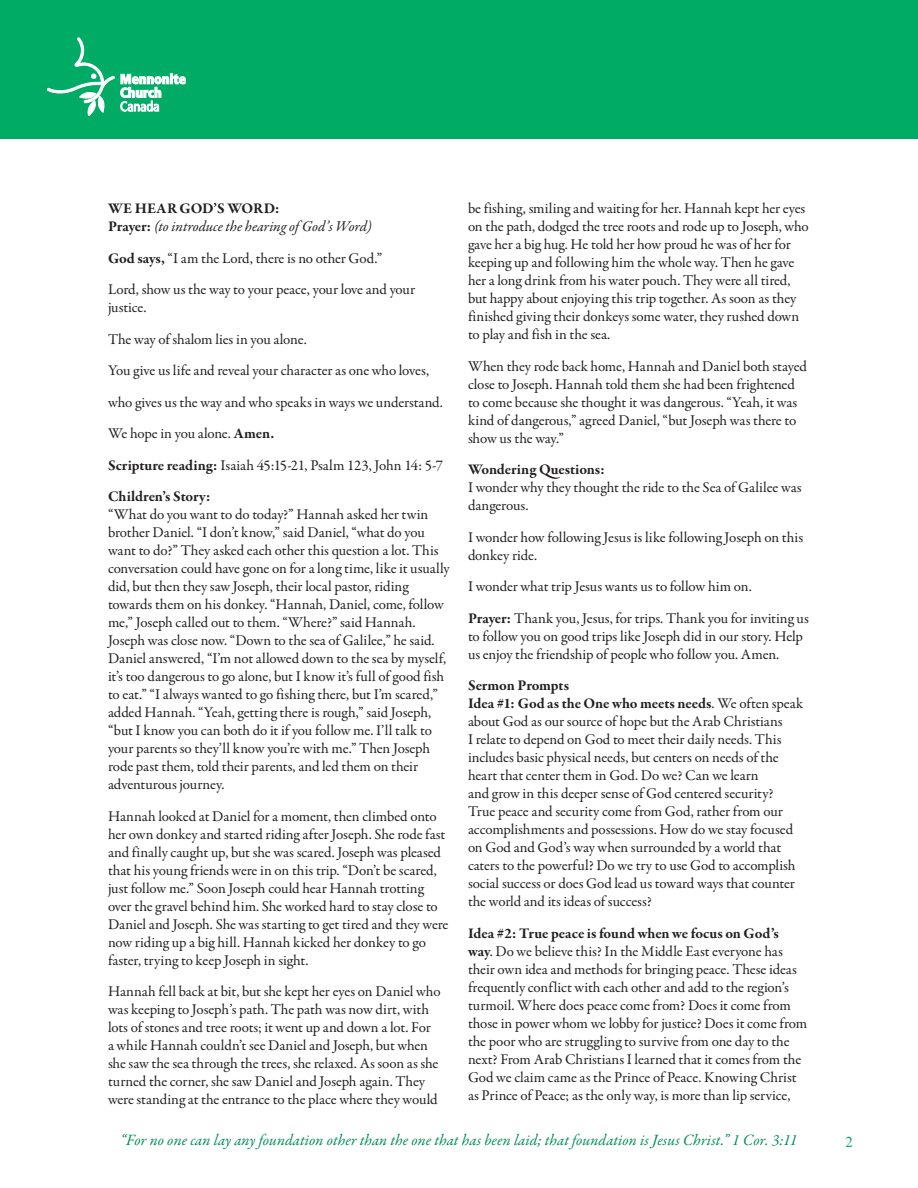
<style>
.page{position:relative;width:918px;height:1188px;background:#fff}
.page>*{position:absolute;margin:0;border:0;box-sizing:border-box;transform-origin:0 0}
.t1{font:italic 15.9px "Garamond Premr Pro";color:#009055}
.t2{font:15px/18px "Garamond Premr Pro";letter-spacing:-.01em;color:#231f20}
.t3{font:italic 15px/18px "Garamond Premr Pro";letter-spacing:-.01em;color:#231f20}
.t4{font:700 15px "Garamond Premr Pro";letter-spacing:-.005em;color:#231f20}
.t5{font:15px "Times New Roman";color:#00ab66}
.s1{font-weight:700;font-style:normal}
.s2{font-weight:700}
</style>
<div class="page">
<div style="left:0;top:0;width:918px;height:138px;background:#00ab66"></div>
<svg style="left:121px;top:74px;width:65px;height:37px"></svg>
<svg style="left:47px;top:38px;width:68px;height:78px"></svg>
<p class="t3" style="left:108px;top:200px;width:265px"><span class="s1">WE HEAR GOD’S WORD:<br>Prayer:</span> (to introduce the hearing of God’s Word)</p>
<p class="t2" style="left:108px;top:243px;width:309px;line-height:31.5px"><span class="s2">God says,</span> “I am the Lord, there is no other God.”<br>Lord, show us the way to your peace, your love and your</p>
<p class="t2" style="left:108px;top:292px;width:337px;line-height:31.5px">justice.<br>The way of shalom lies in you alone.<br>You give us life and reveal your character as one who loves, who gives us the way and who speaks in ways we understand.<br>We hope in you alone. <span class="s2">Amen.<br>Scripture reading:</span> Isaiah 45:15-21, Psalm 123, John 14: 5-7<br><span class="s2">Children’s Story:</span></p>
<p class="t2" style="left:108px;top:506px;width:343px">“What do you want to do today?” Hannah asked her twin brother Daniel. “I don’t know,” said Daniel, “what do you want to do?” They asked each other this question a lot. This conversation could have gone on for a long time, like it usually did, but then they saw Joseph, their local pastor, riding towards them on his donkey. “Hannah, Daniel, come, follow me,” Joseph called out to them. “Where?” said Hannah.<br>Joseph was close now. “Down to the sea of Galilee,” he said.<br>Daniel answered, “I’m not allowed down to the sea by myself, it’s too dangerous to go alone, but I know it’s full of good fish to eat.” “I always wanted to go fishing there, but I’m scared,” added Hannah. “Yeah, getting there is rough,” said Joseph, “but I know you can both do it if you follow me. I’ll talk to your parents so they’ll know you’re with me.” Then Joseph rode past them, told their parents, and led them on their adventurous journey.</p>
<p class="t2" style="left:108px;top:808px;width:342px">Hannah looked at Daniel for a moment, then climbed onto her own donkey and started riding after Joseph. She rode fast and finally caught up, but she was scared. Joseph was pleased that his young friends were in on this trip. “Don’t be scared, just follow me.” Soon Joseph could hear Hannah trotting over the gravel behind him. She worked hard to stay close to Daniel and Joseph. She was starting to get tired and they were now riding up a big hill. Hannah kicked her donkey to go faster, trying to keep Joseph in sight.</p>
<p class="t2" style="left:108px;top:983px;width:334px">Hannah fell back at bit, but she kept her eyes on Daniel who was keeping to Joseph’s path. The path was now dirt, with lots of stones and tree roots; it went up and down a lot. For<br>a while Hannah couldn’t see Daniel and Joseph, but when she saw the sea through the trees, she relaxed. As soon as she turned the corner, she saw Daniel and Joseph again. They were standing at the entrance to the place where they would</p>
<p class="t2" style="left:468px;top:200px;width:342px">be fishing, smiling and waiting for her. Hannah kept her eyes on the path, dodged the tree roots and rode up to Joseph, who gave her a big hug. He told her how proud he was of her for keeping up and following him the whole way. Then he gave her a long drink from his water pouch. They were all tired, but happy about enjoying this trip together. As soon as they finished giving their donkeys some water, they rushed down to play and fish in the sea.</p>
<p class="t2" style="left:468px;top:358px;width:341px">When they rode back home, Hannah and Daniel both stayed close to Joseph. Hannah told them she had been frightened to come because she thought it was dangerous. “Yeah, it was kind of dangerous,” agreed Daniel, “but Joseph was there to show us the way.”</p>
<p class="t4" style="left:468px;top:461px;width:138px">Wondering Questions:</p>
<p class="t2" style="left:468px;top:479px;width:335px">I wonder why they thought the ride to the Sea of Galilee was dangerous.</p>
<p class="t2" style="left:468px;top:529px;width:337px">I wonder how following Jesus is like following Joseph on this donkey ride.</p>
<p class="t2" style="left:468px;top:571px;width:342px;line-height:31.5px">I wonder what trip Jesus wants us to follow him on.<br><span class="s2">Prayer:</span> Thank you, Jesus, for trips. Thank you for inviting us</p>
<p class="t2" style="left:468px;top:628px;width:336px">to follow you on good trips like Joseph did in our story. Help us enjoy the friendship of people who follow you. Amen.</p>
<p class="t2" style="left:468px;top:677px;width:337px"><span class="s2">Sermon Prompts<br>Idea #1: God as the One who meets needs</span>. We often speak about God as our source of hope but the Arab Christians<br>I relate to depend on God to meet their daily needs. This includes basic physical needs, but centers on needs of the heart that center them in God. Do we? Can we learn<br>and grow in this deeper sense of God centered security?<br>True peace and security come from God, rather from our accomplishments and possessions. How do we stay focused on God and God’s way when surrounded by a world that caters to the powerful? Do we try to use God to accomplish social success or does God lead us toward ways that counter the world and its ideas of success?</p>
<p class="t2" style="left:468px;top:925px;width:341px"><span class="s2">Idea #2: True peace is found when we focus on God’s way</span>. Do we believe this? In the Middle East everyone has their own idea and methods for bringing peace. These ideas frequently conflict with each other and add to the region’s turmoil. Where does peace come from? Does it come from those in power whom we lobby for justice? Does it come from the poor who are struggling to survive from one day to the next? From Arab Christians I learned that it comes from the God we claim came as the Prince of Peace. Knowing Christ as Prince of Peace; as the only way, is more than lip service,</p>
<p class="t1" style="left:120px;top:1130px;width:679px">“For no one can lay any foundation other than the one that has been laid; that foundation is Jesus Christ.” 1 Cor. 3:11</p>
<p class="t5" style="left:846px;top:1132px;width:9px">2</p>
</div>
